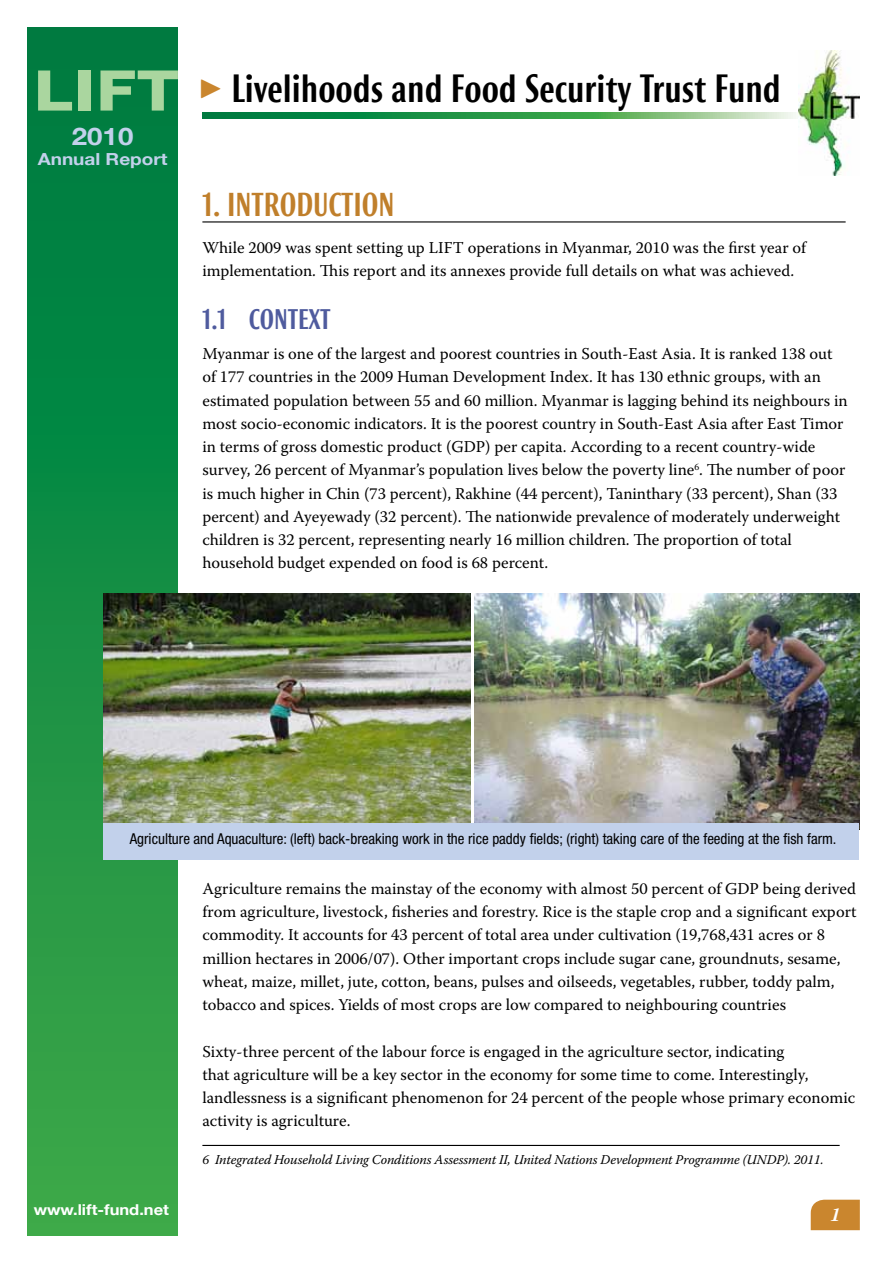
<style>
.page{position:relative;width:893px;height:1263px;background:#fff}
.page>*{position:absolute;margin:0;border:0;box-sizing:border-box;transform-origin:0 0}
.t1{font:52.2px "Bureau Grot Seven Nine";color:#aad69f}
.t2{font:500 37.5px "Bureau Roxy";color:#000}
.t3{font:500 31.5px "Bureau Roxy";color:#c07f2b}
.t4{font:500 27px "Bureau Roxy";color:#4f5b9e}
.t5{font:700 24.15px "Helvetica Neue";color:#c2d1eb;scale:1.14 1}
.t6{font:italic 700 19.5px "Warnock Pro";color:#fff}
.t7{font:700 16.65px "Helvetica Neue";color:#c2d1eb;scale:1.14 1}
.t8{font:16.5px/23.2px "Warnock Pro";color:#000}
.t9{font:condensed 15px "Helvetica Neue";color:#000}
.t10{font:700 15px "Helvetica Neue";color:#fff;scale:1.1 1}
.t11{font:italic 13.5px "Warnock Pro";letter-spacing:-.01em;color:#000}
</style>
<div class="page">
<div style="left:27px;top:27px;width:151px;height:1209px;background:linear-gradient(to bottom,#007940,#3da849)"></div>
<svg style="left:202px;top:113px;width:594px;height:6px;background:#43a360"></svg>
<img style="left:798px;top:50px;width:61px;height:126px">
<svg style="left:811px;top:1200px;width:49px;height:30px"></svg>
<hr style="left:202px;top:221px;width:644px;height:1px;background:#000">
<hr style="left:202px;top:1145px;width:638px;height:1px;background:#000">
<img style="left:103px;top:594px;width:368px;height:229px">
<img style="left:475px;top:594px;width:384px;height:229px">
<div style="left:103px;top:823px;width:756px;height:36px;background:#c2d1eb"></div>
<h1 class="t1" style="left:33px;top:59px;width:147px">LIFT</h1>
<h3 class="t5" style="left:72px;top:122px;width:55px">2010</h3>
<p class="t7" style="left:38px;top:149px;width:115px">Annual Report</p>
<h2 class="t2" style="left:232px;top:67px;width:551px">Livelihoods and Food Security Trust Fund</h2>
<h3 class="t3" style="left:202px;top:186px;width:194px">1. INTRODUCTION</h3>
<p class="t8" style="left:202px;top:235px;width:605px">While 2009 was spent setting up LIFT operations in Myanmar, 2010 was the first year of implementation. This report and its annexes provide full details on what was achieved.</p>
<h3 class="t4" style="left:202px;top:304px;width:84px">1.1 Context</h3>
<p class="t8" style="left:202px;top:342px;width:647px">Myanmar is one of the largest and poorest countries in South-East Asia. It is ranked 138 out of 177 countries in the 2009 Human Development Index. It has 130 ethnic groups, with an estimated population between 55 and 60 million. Myanmar is lagging behind its neighbours in most socio-economic indicators. It is the poorest country in South-East Asia after East Timor in terms of gross domestic product (GDP) per capita. According to a recent country-wide survey, 26 percent of Myanmar’s population lives below the poverty line<sup>6</sup>. The number of poor is much higher in Chin (73 percent), Rakhine (44 percent), Taninthary (33 percent), Shan (33 percent) and Ayeyewady (32 percent). The nationwide prevalence of moderately underweight children is 32 percent, representing nearly 16 million children. The proportion of total household budget expended on food is 68 percent.</p>
<p class="t9" style="left:130px;top:830px;width:708px">Agriculture and Aquaculture: (left) back-breaking work in the rice paddy fields; (right) taking care of the feeding at the fish farm.</p>
<p class="t10" style="left:34px;top:1201px;width:124px">www.lift-fund.net</p>
<p class="t8" style="left:202px;top:876px;width:656px">Agriculture remains the mainstay of the economy with almost 50 percent of GDP being derived from agriculture, livestock, fisheries and forestry. Rice is the staple crop and a significant export commodity. It accounts for 43 percent of total area under cultivation (19,768,431 acres or 8 million hectares in 2006/07). Other important crops include sugar cane, groundnuts, sesame, wheat, maize, millet, jute, cotton, beans, pulses and oilseeds, vegetables, rubber, toddy palm, tobacco and spices. Yields of most crops are low compared to neighbouring countries</p>
<p class="t8" style="left:202px;top:1039px;width:654px">Sixty-three percent of the labour force is engaged in the agriculture sector, indicating<br>that agriculture will be a key sector in the economy for some time to come. Interestingly, landlessness is a significant phenomenon for 24 percent of the people whose primary economic activity is agriculture.</p>
<p class="t11" style="left:202px;top:1152px;width:623px">6 Integrated Household Living Conditions Assessment II, United Nations Development Programme (UNDP). 2011.</p>
<p class="t6" style="left:830px;top:1202px;width:12px">1</p>
</div>
